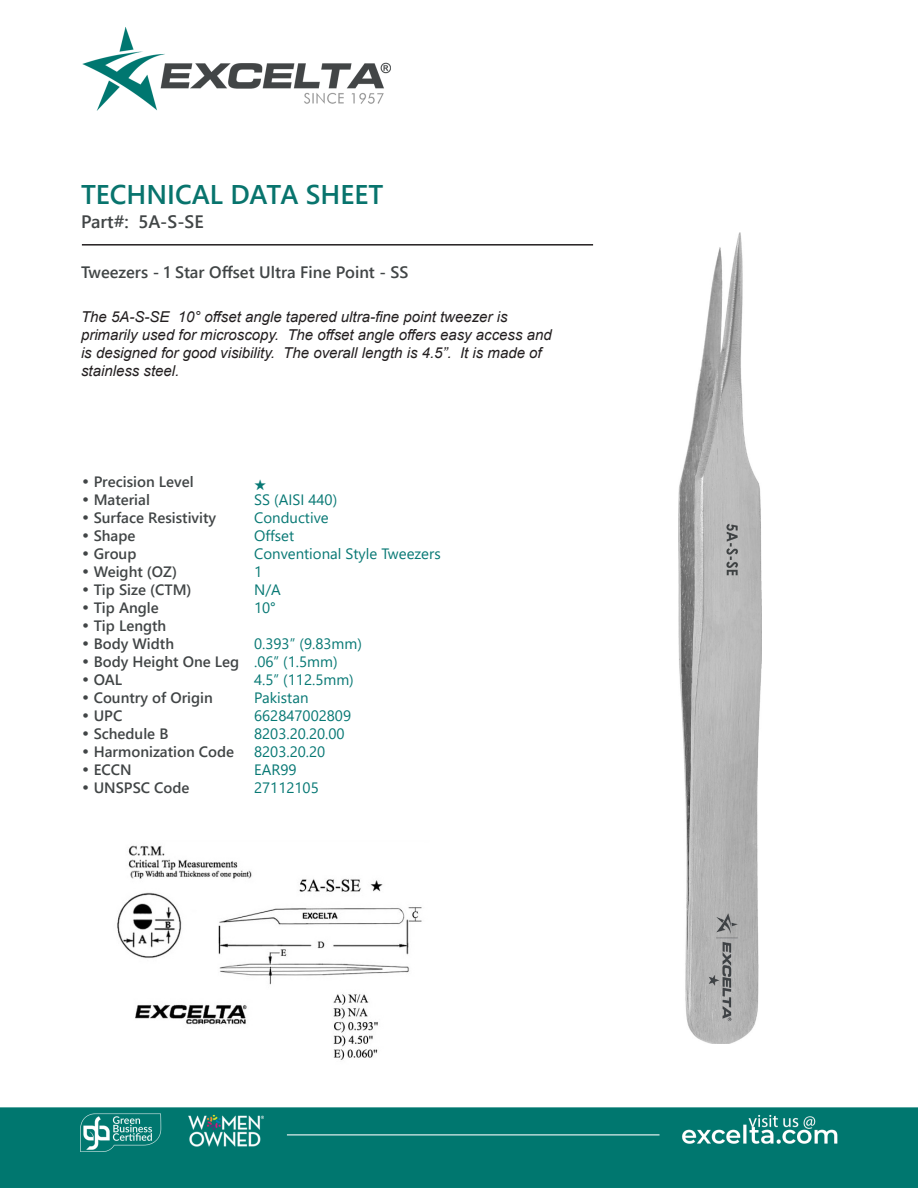
<style>
.page{position:relative;width:918px;height:1188px;background:#fff}
.page>*{position:absolute;margin:0;border:0;box-sizing:border-box;transform-origin:0 0}
.t1{font:700 27px "Yu Gothic UI";color:#08746d}
.t2{font:700 18px "Yu Gothic UI";color:#414546}
.t3{font:700 16.5px "Yu Gothic UI";color:#414546}
.CT_s_CTM{font:700 15px "Yu Gothic UI";color:#414546}
.t4{font:italic 15px/18px "Arial";color:#231f20}
.CT_s_CTM-2{font:15px "Yu Gothic UI";color:#077874}
.s1{font-family:"Century Gothic";font-weight:400}
</style>
<div class="page">
<img style="left:0;top:27px;width:918px;height:1161px">
<img style="left:678px;top:232px;width:84px;height:812px">
<img style="left:112px;top:841px;width:318px;height:225px">
<hr style="left:82px;top:244px;width:511px;height:2px;background:#231f20">
<svg style="left:255px;top:479px;width:11px;height:11px"></svg>
<p class="t1" style="left:81px;top:178px;width:304px">TECHNICAL DATA SHEET</p>
<p class="t2" style="left:81px;top:212px;width:124px">Part#: 5A-S-SE</p>
<p class="t3" style="left:81px;top:262px;width:329px">Tweezers - 1 Star Offset Ultra Fine Point - SS</p>
<p class="t4" style="left:81px;top:308px;width:472px">The 5A-S-SE 10° offset angle tapered ultra-fine point tweezer is primarily used for microscopy. The offset angle offers easy access and is designed for good visibility. The overall length is 4.5”. It is made of stainless steel.</p>
<p class="CT_s_CTM" style="left:81px;top:473px;width:114px"><span class="s1">•</span> Precision Level</p>
<p class="CT_s_CTM" style="left:81px;top:491px;width:70px"><span class="s1">•</span> Material</p>
<p class="CT_s_CTM-2" style="left:254px;top:485px;width:85px">SS (AISI 440)</p>
<p class="CT_s_CTM" style="left:81px;top:509px;width:137px"><span class="s1">•</span> Surface Resistivity</p>
<p class="CT_s_CTM-2" style="left:254px;top:503px;width:76px">Conductive</p>
<p class="CT_s_CTM" style="left:81px;top:527px;width:56px"><span class="s1">•</span> Shape</p>
<p class="CT_s_CTM-2" style="left:254px;top:521px;width:41px">Offset</p>
<p class="CT_s_CTM" style="left:81px;top:545px;width:57px"><span class="s1">•</span> Group</p>
<p class="CT_s_CTM-2" style="left:254px;top:539px;width:188px">Conventional Style Tweezers</p>
<p class="CT_s_CTM" style="left:81px;top:563px;width:98px"><span class="s1">•</span> Weight (OZ)</p>
<p class="CT_s_CTM-2" style="left:254px;top:557px;width:10px">1</p>
<p class="CT_s_CTM" style="left:81px;top:581px;width:112px"><span class="s1">•</span> Tip Size (CTM)</p>
<p class="CT_s_CTM-2" style="left:254px;top:575px;width:28px">N/A</p>
<p class="CT_s_CTM" style="left:81px;top:599px;width:79px"><span class="s1">•</span> Tip Angle</p>
<p class="CT_s_CTM-2" style="left:254px;top:593px;width:23px">10°</p>
<p class="CT_s_CTM" style="left:81px;top:617px;width:87px"><span class="s1">•</span> Tip Length</p>
<p class="CT_s_CTM" style="left:81px;top:635px;width:95px"><span class="s1">•</span> Body Width</p>
<p class="CT_s_CTM-2" style="left:254px;top:629px;width:109px">0.393” (9.83mm)</p>
<p class="CT_s_CTM" style="left:81px;top:653px;width:160px"><span class="s1">•</span> Body Height One Leg</p>
<p class="CT_s_CTM-2" style="left:254px;top:647px;width:85px">.06” (1.5mm)</p>
<p class="CT_s_CTM" style="left:81px;top:671px;width:43px"><span class="s1">•</span> OAL</p>
<p class="CT_s_CTM-2" style="left:254px;top:665px;width:101px">4.5” (112.5mm)</p>
<p class="CT_s_CTM" style="left:81px;top:689px;width:133px"><span class="s1">•</span> Country of Origin</p>
<p class="CT_s_CTM-2" style="left:254px;top:683px;width:56px">Pakistan</p>
<p class="CT_s_CTM" style="left:81px;top:707px;width:43px"><span class="s1">•</span> UPC</p>
<p class="CT_s_CTM-2" style="left:254px;top:701px;width:99px">662847002809</p>
<p class="CT_s_CTM" style="left:81px;top:725px;width:89px"><span class="s1">•</span> Schedule B</p>
<p class="CT_s_CTM-2" style="left:254px;top:719px;width:92px">8203.20.20.00</p>
<p class="CT_s_CTM" style="left:81px;top:743px;width:155px"><span class="s1">•</span> Harmonization Code</p>
<p class="CT_s_CTM-2" style="left:254px;top:737px;width:73px">8203.20.20</p>
<p class="CT_s_CTM" style="left:81px;top:761px;width:52px"><span class="s1">•</span> ECCN</p>
<p class="CT_s_CTM-2" style="left:254px;top:755px;width:44px">EAR99</p>
<p class="CT_s_CTM" style="left:81px;top:779px;width:110px"><span class="s1">•</span> UNSPSC Code</p>
<p class="CT_s_CTM-2" style="left:254px;top:773px;width:66px">27112105</p>
</div>
